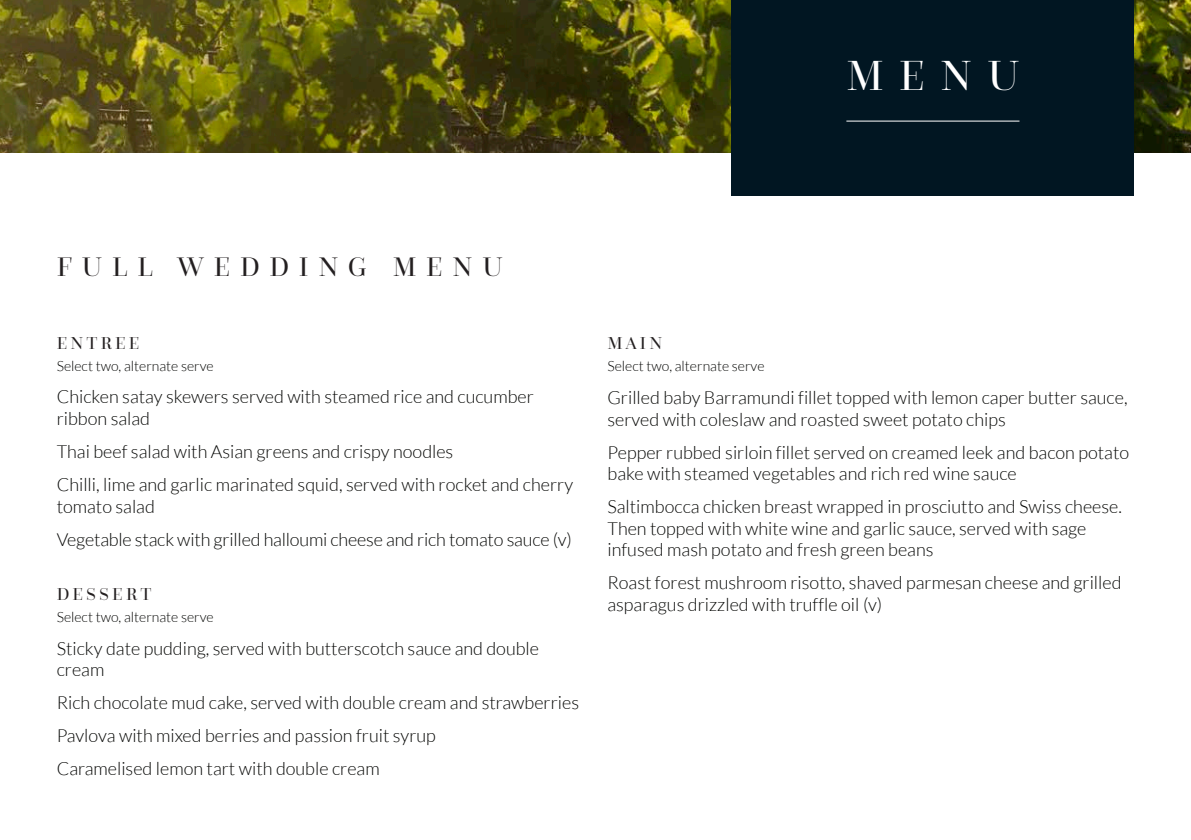
<style>
.page{position:relative;width:1191px;height:840px;background:#fff}
.page>*{position:absolute;margin:0;border:0;box-sizing:border-box;transform-origin:0 0}
.t1{font:44px "Questa Grande";color:#fff}
.t2{font:28px "Questa Grande";letter-spacing:.35em;color:#231f20}
.t3{font:300 18px/21.6px "Lato";color:#040503}
.t4{font:18px "Questa Grande";letter-spacing:.175em;color:#231f20}
.t5{font:300 14px "Lato";color:#040503}
</style>
<div class="page">
<img style="left:0;top:0;width:1191px;height:152px">
<div style="left:731px;top:0;width:403px;height:196px;background:#011622"></div>
<hr style="left:846px;top:120px;width:173px;height:1px;background:#fff">
<p class="t1" style="left:846px;top:49px;width:175px">MENU</p>
<p class="t2" style="left:57px;top:249px;width:447px">FULL WEDDING MENU</p>
<p class="t4" style="left:57px;top:332px;width:84px">ENTREE</p>
<p class="t5" style="left:57px;top:358px;width:159px">Select two, alternate serve</p>
<p class="t3" style="left:57px;top:386px;width:478px">Chicken satay skewers served with steamed rice and cucumber ribbon salad</p>
<p class="t3" style="left:57px;top:440px;width:398px">Thai beef salad with Asian greens and crispy noodles</p>
<p class="t3" style="left:57px;top:473px;width:518px">Chilli, lime and garlic marinated squid, served with rocket and cherry tomato salad</p>
<p class="t3" style="left:57px;top:528px;width:517px">Vegetable stack with grilled halloumi cheese and rich tomato sauce (v)</p>
<p class="t4" style="left:57px;top:583px;width:96px">DESSERT</p>
<p class="t5" style="left:57px;top:609px;width:159px">Select two, alternate serve</p>
<p class="t3" style="left:57px;top:637px;width:484px">Sticky date pudding, served with butterscotch sauce and double cream</p>
<p class="t3" style="left:57px;top:691px;width:524px">Rich chocolate mud cake, served with double cream and strawberries</p>
<p class="t3" style="left:57px;top:724px;width:381px">Pavlova with mixed berries and passion fruit syrup</p>
<p class="t3" style="left:57px;top:757px;width:324px">Caramelised lemon tart with double cream</p>
<p class="t4" style="left:607px;top:332px;width:56px">MAIN</p>
<p class="t5" style="left:607px;top:358px;width:159px">Select two, alternate serve</p>
<p class="t3" style="left:607px;top:386px;width:521px">Grilled baby Barramundi fillet topped with lemon caper butter sauce, served with coleslaw and roasted sweet potato chips</p>
<p class="t3" style="left:607px;top:441px;width:523px">Pepper rubbed sirloin fillet served on creamed leek and bacon potato bake with steamed vegetables and rich red wine sauce</p>
<p class="t3" style="left:607px;top:495px;width:516px">Saltimbocca chicken breast wrapped in prosciutto and Swiss cheese.<br>Then topped with white wine and garlic sauce, served with sage infused mash potato and fresh green beans</p>
<p class="t3" style="left:607px;top:572px;width:515px">Roast forest mushroom risotto, shaved parmesan cheese and grilled asparagus drizzled with truffle oil (v)</p>
</div>
